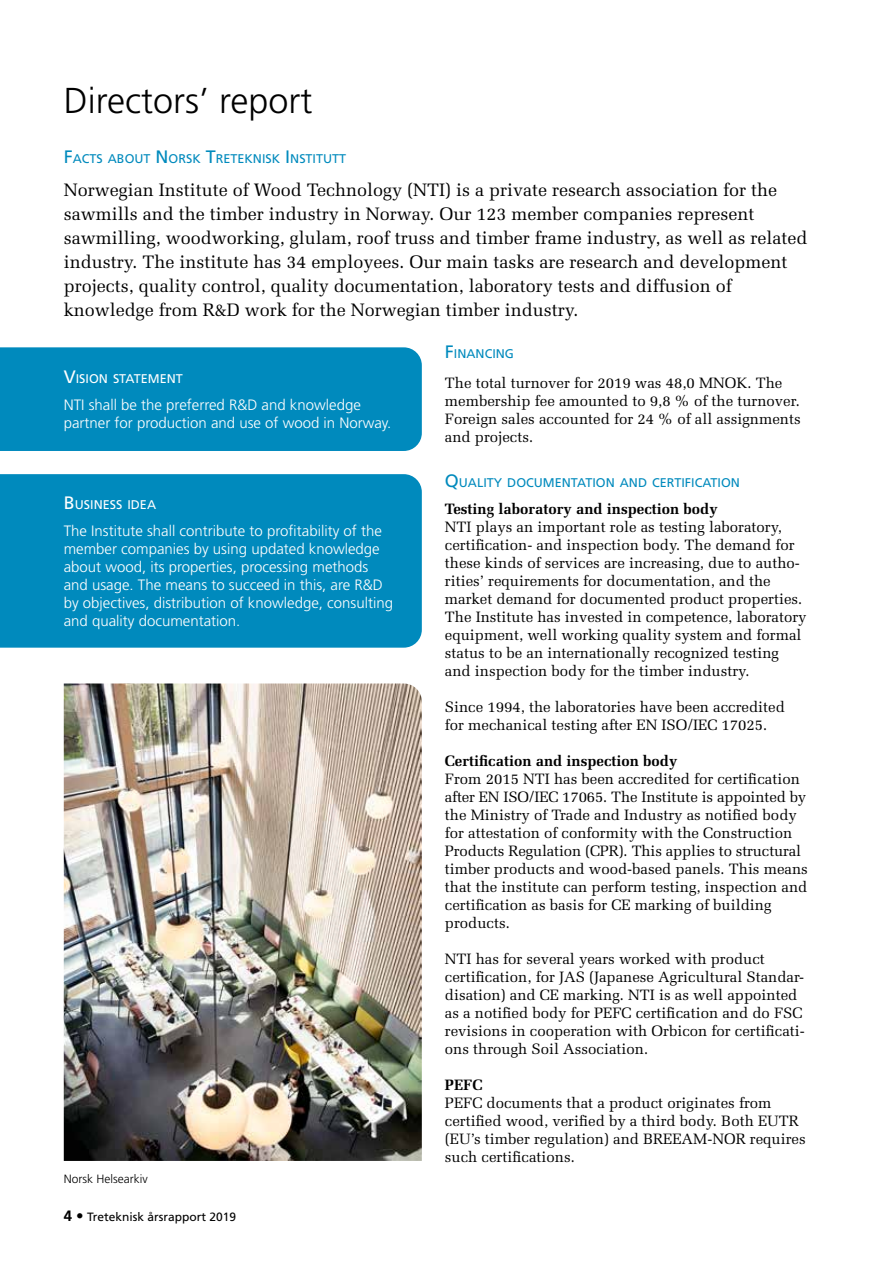
<style>
.page{position:relative;width:893px;height:1263px;background:#fff}
.page>*{position:absolute;margin:0;border:0;box-sizing:border-box;transform-origin:0 0}
.t1{font:300 36px "Frutiger";color:#000}
.t2{font:18px/24px "Melior LT";color:#000}
.t3{font:15px/18px "Melior LT";color:#000}
.t4{font:300 15px/18px "Frutiger";color:#fff}
.t5{font:700 15px "Melior LT";color:#000}
.t6{font:12.6px "Frutiger";color:#008abd}
.t7{font:12.6px "Frutiger";color:#fff}
.t8{font:12px "Frutiger";color:#000}
.t9{font:300 12px "Frutiger";color:#000}
.s1{font-size:18px}
.s2{font-weight:700;font-size:15px}
</style>
<div class="page">
<div style="left:0;top:347px;width:422px;height:104px;background:#008abd"></div>
<div style="left:0;top:474px;width:422px;height:174px;background:#008abd"></div>
<img style="left:64px;top:683px;width:358px;height:478px">
<h1 class="t1" style="left:64px;top:80px;width:250px">Directors’ report</h1>
<p class="t6" style="left:64px;top:151px;width:284px"><span class="s1">F</span>ACTS ABOUT <span class="s1">N</span> ORSK <span class="s1">T</span>RETEKNISK <span class="s1">I</span> NSTITUTT</p>
<p class="t2" style="left:64px;top:178px;width:745px">Norwegian Institute of Wood Technology (NTI) is a private research association for the sawmills and the timber industry in Norway. Our 123 member companies represent sawmilling, woodworking, glulam, roof truss and timber frame industry, as well as related industry. The institute has 34 employees. Our main tasks are research and development projects, quality control, quality documentation, laboratory tests and diffusion of knowledge from R&amp;D work for the Norwegian timber industry.</p>
<p class="t7" style="left:64px;top:371px;width:121px"><span class="s1">V</span>ISION STATEMENT</p>
<p class="t4" style="left:64px;top:395px;width:329px">NTI shall be the preferred R&amp;D and knowledge partner for production and use of wood in Norway.</p>
<p class="t7" style="left:64px;top:497px;width:94px"><span class="s1">B</span>USINESS IDEA</p>
<p class="t4" style="left:64px;top:521px;width:331px">The Institute shall contribute to profitability of the member companies by using updated knowledge about wood, its properties, processing methods and usage. The means to succeed in this, are R&amp;D by objectives, distribution of knowledge, consulting and quality documentation.</p>
<p class="t9" style="left:64px;top:1172px;width:85px">Norsk Helsearkiv</p>
<p class="t8" style="left:64px;top:1209px;width:174px"><span class="s2">4 •</span> Treteknisk årsrapport 2019</p>
<p class="t6" style="left:445px;top:346px;width:71px"><span class="s1">F</span>INANCING</p>
<p class="t3" style="left:445px;top:374px;width:357px">The total turnover for 2019 was 48,0 MNOK. The membership fee amounted to 9,8 % of the turnover.<br>Foreign sales accounted for 24 % of all assignments and projects.</p>
<p class="t6" style="left:445px;top:475px;width:297px"><span class="s1">Q</span>UALITY DOCUMENTATION AND CERTIFICATION</p>
<p class="t5" style="left:445px;top:500px;width:274px">Testing laboratory and inspection body</p>
<p class="t3" style="left:445px;top:518px;width:363px">NTI plays an important role as testing laboratory, certification- and inspection body. The demand for these kinds of services are increasing, due to autho&shy;rities’ requirements for documentation, and the market demand for documented product properties.<br>The Institute has invested in competence, laboratory equipment, well working quality system and formal status to be an internationally recognized testing and inspection body for the timber industry.</p>
<p class="t3" style="left:445px;top:698px;width:342px">Since 1994, the laboratories have been accredited for mechanical testing after EN ISO/IEC 17025.</p>
<p class="t5" style="left:445px;top:752px;width:234px">Certification and inspection body</p>
<p class="t3" style="left:445px;top:770px;width:365px">From 2015 NTI has been accredited for certification after EN ISO/IEC 17065. The Institute is appointed by the Ministry of Trade and Industry as notified body for attestation of conformity with the Construction Products Regulation (CPR). This applies to structural timber products and wood-based panels. This means that the institute can perform testing, inspection and certification as basis for CE marking of building products.</p>
<p class="t3" style="left:445px;top:950px;width:361px">NTI has for several years worked with product certification, for JAS (Japanese Agricultural Standar&shy;disation) and CE marking. NTI is as well appointed as a notified body for PEFC certification and do FSC revisions in cooperation with Orbicon for certificati&shy;ons through Soil Association.</p>
<p class="t5" style="left:445px;top:1076px;width:39px">PEFC</p>
<p class="t3" style="left:445px;top:1094px;width:362px">PEFC documents that a product originates from certified wood, verified by a third body. Both EUTR (EU’s timber regulation) and BREEAM-NOR requires such certifications.</p>
</div>
